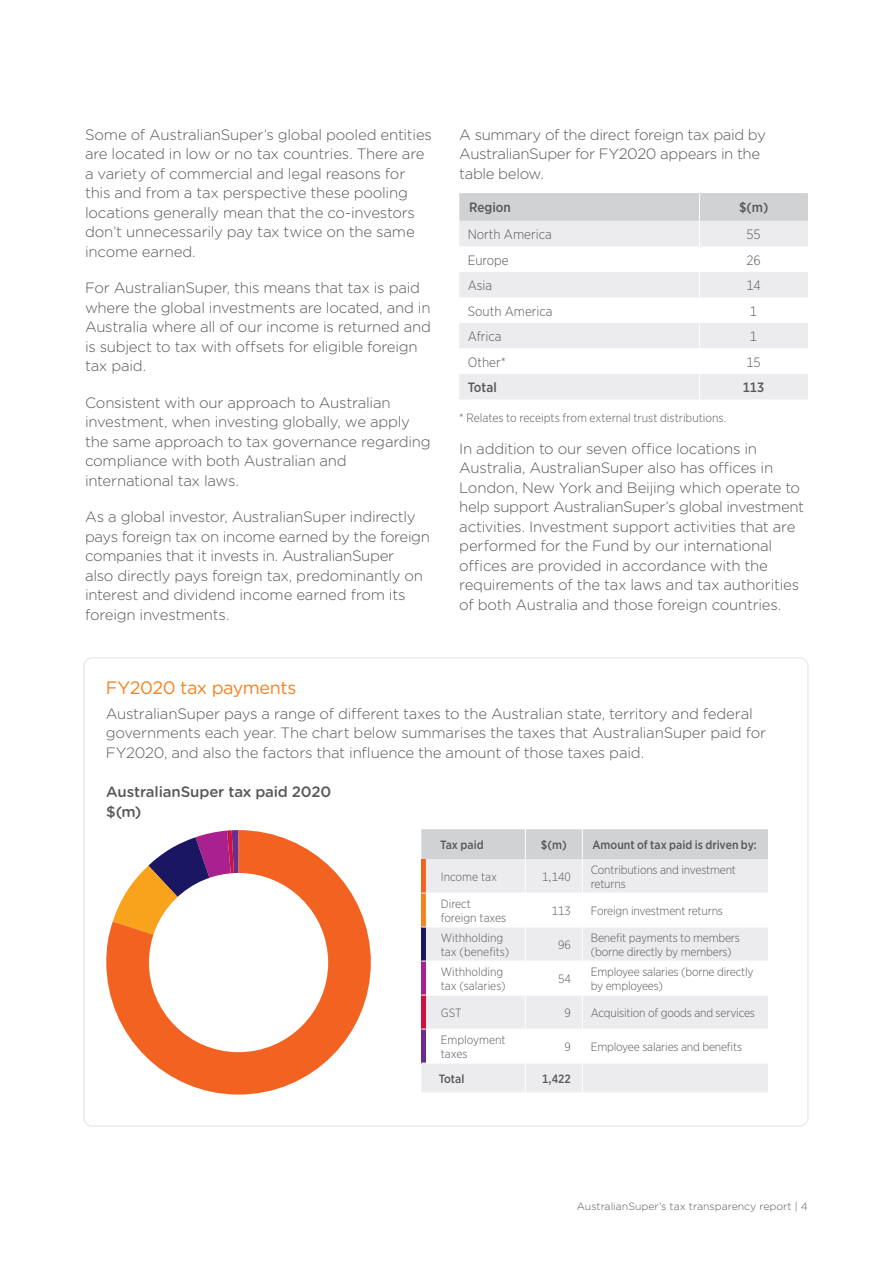
<style>
.page{position:relative;width:893px;height:1263px;background:#fff}
.page>*{position:absolute;margin:0;border:0;box-sizing:border-box;transform-origin:0 0}
.Heading_1{font:18px "Gotham Rounded";letter-spacing:-.025em;color:#f58220}
.Body_Copy{font:300 15px/19.5px "Gotham Rounded";letter-spacing:-.02em;color:#57585a}
.Heading_2{font:500 15px/19.5px "Gotham Rounded";letter-spacing:-.01em;color:#57585a}
.Table_-_Body{font:300 13.5px "Gotham Narrow";color:#57585a}
.Table_-_Heading{font:500 13.5px "Gotham Narrow";color:#57585a}
.Table_-_Body-2{font:500 13.5px "Gotham Narrow";color:#57585a}
.Table_-_Body-3{font:300 12px/13.8px "Gotham Narrow";letter-spacing:-.015em;color:#57585a}
.Body_Copy-2{font:300 12px "Gotham Narrow";color:#57585a}
.Table_-_Heading-2{font:500 12px "Gotham Narrow";color:#57585a}
.Table_-_Body-4{font:500 12px "Gotham Narrow";color:#57585a}
.t1{font:300 10.5px "Gotham Rounded";color:#57585a}
</style>
<div class="page">
<svg style="left:459px;top:193px;width:349px;height:206px"></svg>
<div style="left:83px;top:657px;width:726px;height:470px;border:2px solid #ececee;border-radius:9px"></div>
<svg style="left:106px;top:830px;width:265px;height:264px;fill:#f26221"></svg>
<div style="left:149px;top:873px;width:179px;height:179px;background:#fff;border-radius:50%"></div>
<div style="left:421px;top:829px;width:347px;height:30px;background:#d1d2d4"></div>
<div style="left:421px;top:859px;width:5px;height:34px;background:#f26221"></div>
<div style="left:426px;top:859px;width:342px;height:233px;background:#ececee"></div>
<div style="left:421px;top:893px;width:5px;height:34px;background:#f58220"></div>
<svg style="left:426px;top:894px;width:342px;height:169px"></svg>
<div style="left:421px;top:927px;width:5px;height:34px;background:#1b1661"></div>
<div style="left:421px;top:961px;width:5px;height:34px;background:#a9218e"></div>
<div style="left:421px;top:995px;width:5px;height:34px;background:#cd123d"></div>
<div style="left:421px;top:1029px;width:5px;height:34px;background:#692c91"></div>
<hr style="left:525px;top:829px;width:1px;height:30px;background:#fff">
<hr style="left:582px;top:829px;width:1px;height:30px;background:#fff">
<hr style="left:525px;top:859px;width:1px;height:34px;background:#fff">
<hr style="left:582px;top:859px;width:1px;height:34px;background:#fff">
<hr style="left:426px;top:893px;width:99px;height:1px;background:#fff">
<hr style="left:525px;top:893px;width:57px;height:1px;background:#fff">
<hr style="left:525px;top:893px;width:1px;height:34px;background:#fff">
<hr style="left:582px;top:893px;width:186px;height:1px;background:#fff">
<hr style="left:582px;top:893px;width:1px;height:34px;background:#fff">
<hr style="left:525px;top:927px;width:1px;height:34px;background:#fff">
<hr style="left:582px;top:927px;width:1px;height:34px;background:#fff">
<hr style="left:525px;top:961px;width:1px;height:34px;background:#fff">
<hr style="left:582px;top:961px;width:1px;height:34px;background:#fff">
<hr style="left:525px;top:995px;width:1px;height:34px;background:#fff">
<hr style="left:582px;top:995px;width:1px;height:34px;background:#fff">
<hr style="left:525px;top:1029px;width:1px;height:34px;background:#fff">
<hr style="left:582px;top:1029px;width:1px;height:34px;background:#fff">
<svg style="left:582px;top:1064px;width:1px;height:28px"></svg>
<hr style="left:426px;top:927px;width:99px;height:1px;background:#fff">
<hr style="left:525px;top:927px;width:57px;height:1px;background:#fff">
<hr style="left:582px;top:927px;width:186px;height:1px;background:#fff">
<hr style="left:426px;top:961px;width:99px;height:1px;background:#fff">
<hr style="left:525px;top:961px;width:57px;height:1px;background:#fff">
<hr style="left:582px;top:961px;width:186px;height:1px;background:#fff">
<hr style="left:426px;top:995px;width:99px;height:1px;background:#fff">
<hr style="left:525px;top:995px;width:57px;height:1px;background:#fff">
<hr style="left:582px;top:995px;width:186px;height:1px;background:#fff">
<hr style="left:426px;top:1029px;width:99px;height:1px;background:#fff">
<hr style="left:525px;top:1029px;width:57px;height:1px;background:#fff">
<hr style="left:582px;top:1029px;width:186px;height:1px;background:#fff">
<hr style="left:525px;top:1063px;width:57px;height:1px;background:#fff">
<hr style="left:582px;top:1063px;width:186px;height:1px;background:#fff">
<div style="left:421px;top:1063px;width:105px;height:29px;background:#ececee"></div>
<p class="Body_Copy" style="left:85px;top:124px;width:348px">Some of AustralianSuper’s global pooled entities are located in low or no tax countries. There are a variety of commercial and legal reasons for this and from a tax perspective these pooling locations generally mean that the co-investors don’t unnecessarily pay tax twice on the same income earned.</p>
<p class="Body_Copy" style="left:85px;top:277px;width:348px">For AustralianSuper, this means that tax is paid where the global investments are located, and in Australia where all of our income is returned and is subject to tax with offsets for eligible foreign tax paid.</p>
<p class="Body_Copy" style="left:85px;top:392px;width:347px">Consistent with our approach to Australian investment, when investing globally, we apply the same approach to tax governance regarding compliance with both Australian and international tax laws.</p>
<p class="Body_Copy" style="left:85px;top:506px;width:346px">As a global investor, AustralianSuper indirectly pays foreign tax on income earned by the foreign companies that it invests in. AustralianSuper<br>also directly pays foreign tax, predominantly on interest and dividend income earned from its foreign investments.</p>
<p class="Body_Copy" style="left:459px;top:124px;width:308px">A summary of the direct foreign tax paid by<br>AustralianSuper for FY2020 appears in the table below.</p>
<p class="Table_-_Heading" style="left:469px;top:199px;width:43px">Region</p>
<p class="Table_-_Heading" style="left:739px;top:199px;width:31px">$(m)</p>
<p class="Table_-_Body" style="left:468px;top:226px;width:86px">North America</p>
<p class="Table_-_Body" style="left:746px;top:226px;width:16px">55</p>
<p class="Table_-_Body" style="left:468px;top:252px;width:42px">Europe</p>
<p class="Table_-_Body" style="left:746px;top:252px;width:16px">26</p>
<p class="Table_-_Body" style="left:468px;top:277px;width:26px">Asia</p>
<p class="Table_-_Body" style="left:746px;top:277px;width:16px">14</p>
<p class="Table_-_Body" style="left:468px;top:303px;width:86px">South America</p>
<p class="Table_-_Body" style="left:750px;top:303px;width:9px">1</p>
<p class="Table_-_Body" style="left:468px;top:328px;width:35px">Africa</p>
<p class="Table_-_Body" style="left:750px;top:328px;width:9px">1</p>
<p class="Table_-_Body" style="left:468px;top:354px;width:40px">Other*</p>
<p class="Table_-_Body" style="left:746px;top:354px;width:16px">15</p>
<p class="Table_-_Body-2" style="left:468px;top:379px;width:31px">Total</p>
<p class="Table_-_Body-2" style="left:743px;top:379px;width:23px">113</p>
<p class="Body_Copy-2" style="left:459px;top:410px;width:269px">* Relates to receipts from external trust distributions.</p>
<p class="Body_Copy" style="left:459px;top:438px;width:346px">In addition to our seven office locations in Australia, AustralianSuper also has offices in London, New York and Beijing which operate to help support AustralianSuper’s global investment activities. Investment support activities that are performed for the Fund by our international offices are provided in accordance with the requirements of the tax laws and tax authorities of both Australia and those foreign countries.</p>
<p class="Heading_1" style="left:106px;top:675px;width:192px">FY2020 tax payments</p>
<p class="Body_Copy" style="left:106px;top:703px;width:662px">AustralianSuper pays a range of different taxes to the Australian state, territory and federal governments each year. The chart below summarises the taxes that AustralianSuper paid for<br>FY2020, and also the factors that influence the amount of those taxes paid.</p>
<p class="Heading_2" style="left:106px;top:781px;width:226px">AustralianSuper tax paid 2020 $(m)</p>
<p class="Table_-_Heading-2" style="left:440px;top:837px;width:45px">Tax paid</p>
<p class="Table_-_Heading-2" style="left:541px;top:837px;width:28px">$(m)</p>
<p class="Table_-_Heading-2" style="left:592px;top:837px;width:166px">Amount of tax paid is driven by:</p>
<p class="Table_-_Body-3" style="left:441px;top:869px;width:58px">Income tax</p>
<p class="Table_-_Body-3" style="left:542px;top:869px;width:30px">1,140</p>
<p class="Table_-_Body-3" style="left:591px;top:862px;width:147px">Contributions and investment returns</p>
<p class="Table_-_Body-3" style="left:441px;top:896px;width:67px">Direct foreign taxes</p>
<p class="Table_-_Body-3" style="left:552px;top:903px;width:21px">113</p>
<p class="Table_-_Body-3" style="left:591px;top:903px;width:134px">Foreign investment returns</p>
<p class="Table_-_Body-3" style="left:441px;top:930px;width:70px">Withholding tax (benefits)</p>
<p class="Table_-_Body-3" style="left:558px;top:937px;width:14px">96</p>
<p class="Table_-_Body-3" style="left:591px;top:930px;width:151px">Benefit payments to members (borne directly by members)</p>
<p class="Table_-_Body-3" style="left:441px;top:964px;width:66px">Withholding tax (salaries)</p>
<p class="Table_-_Body-3" style="left:558px;top:971px;width:14px">54</p>
<p class="Table_-_Body-3" style="left:591px;top:964px;width:164px">Employee salaries (borne directly by employees)</p>
<p class="Table_-_Body-3" style="left:441px;top:1005px;width:22px">GST</p>
<p class="Table_-_Body-3" style="left:564px;top:1005px;width:8px">9</p>
<p class="Table_-_Body-3" style="left:591px;top:1005px;width:166px">Acquisition of goods and services</p>
<p class="Table_-_Body-3" style="left:441px;top:1033px;width:66px">Employment taxes</p>
<p class="Table_-_Body-3" style="left:564px;top:1039px;width:8px">9</p>
<p class="Table_-_Body-3" style="left:591px;top:1039px;width:153px">Employee salaries and benefits</p>
<p class="Table_-_Body-4" style="left:439px;top:1071px;width:27px">Total</p>
<p class="Table_-_Body-4" style="left:542px;top:1071px;width:30px">1,422</p>
<p class="t1" style="left:577px;top:1200px;width:233px">AustralianSuper’s tax transparency report | 4</p>
</div>
